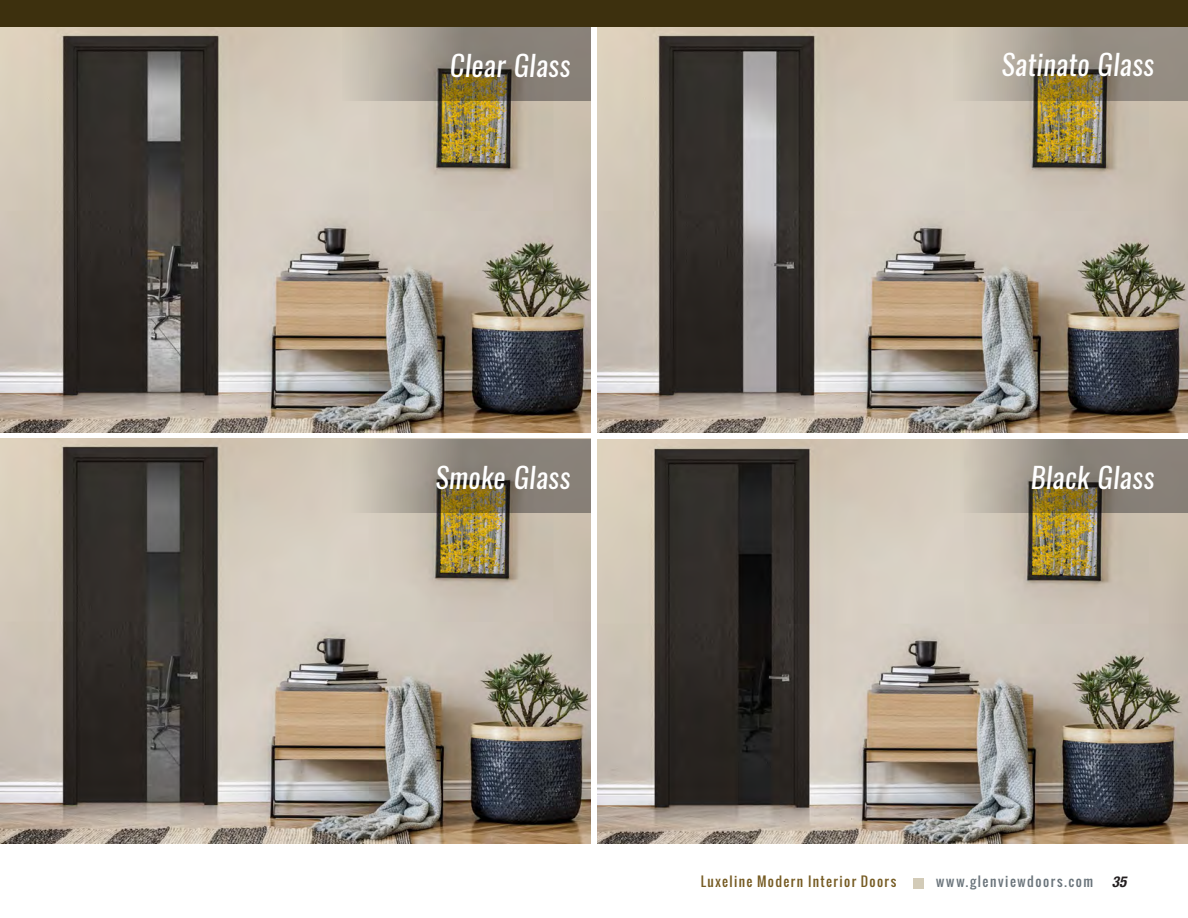
<style>
.page{position:relative;width:1188px;height:918px;background:#fff}
.page>*{position:absolute;margin:0;border:0;box-sizing:border-box;transform-origin:0 0}
.WHITE_OVER{font:italic 28.5px "Oswald";letter-spacing:.015em;color:#fff}
.t1{font:13.2px "Oswald";letter-spacing:.105em;color:#765b23}
.t2{font:13.2px "Oswald";letter-spacing:.12em;color:#6a747b}
.s1{font-family:"Helvetica Neue LT Std";font-weight:700;font-style:italic;font-stretch:condensed;font-size:15px;color:#231f20}
</style>
<div class="page">
<img style="left:597px;top:27px;width:591px;height:405px">
<img style="left:597px;top:440px;width:591px;height:403px">
<img style="left:0;top:27px;width:591px;height:405px">
<img style="left:0;top:438px;width:591px;height:405px">
<svg style="left:342px;top:28px;width:249px;height:73px"></svg>
<svg style="left:953px;top:28px;width:235px;height:73px"></svg>
<svg style="left:953px;top:440px;width:235px;height:73px;fill:#8a8179"></svg>
<svg style="left:342px;top:440px;width:249px;height:73px"></svg>
<div style="left:0;top:0;width:1188px;height:27px;background:#3d300e"></div>
<div style="left:913px;top:878px;width:10px;height:11px;background:#d3cbb8"></div>
<p class="WHITE_OVER" style="left:450px;top:46px;width:122px">Clear Glass</p>
<p class="WHITE_OVER" style="left:1001px;top:45px;width:154px">Satinato Glass</p>
<p class="WHITE_OVER" style="left:435px;top:457px;width:136px">Smoke Glass</p>
<p class="WHITE_OVER" style="left:1031px;top:457px;width:125px">Black Glass</p>
<p class="t1" style="left:701px;top:872px;width:197px">Luxeline Modern Interior Doors</p>
<p class="t2" style="left:936px;top:872px;width:192px">www.glenviewdoors.com <span class="s1">35</span></p>
</div>
